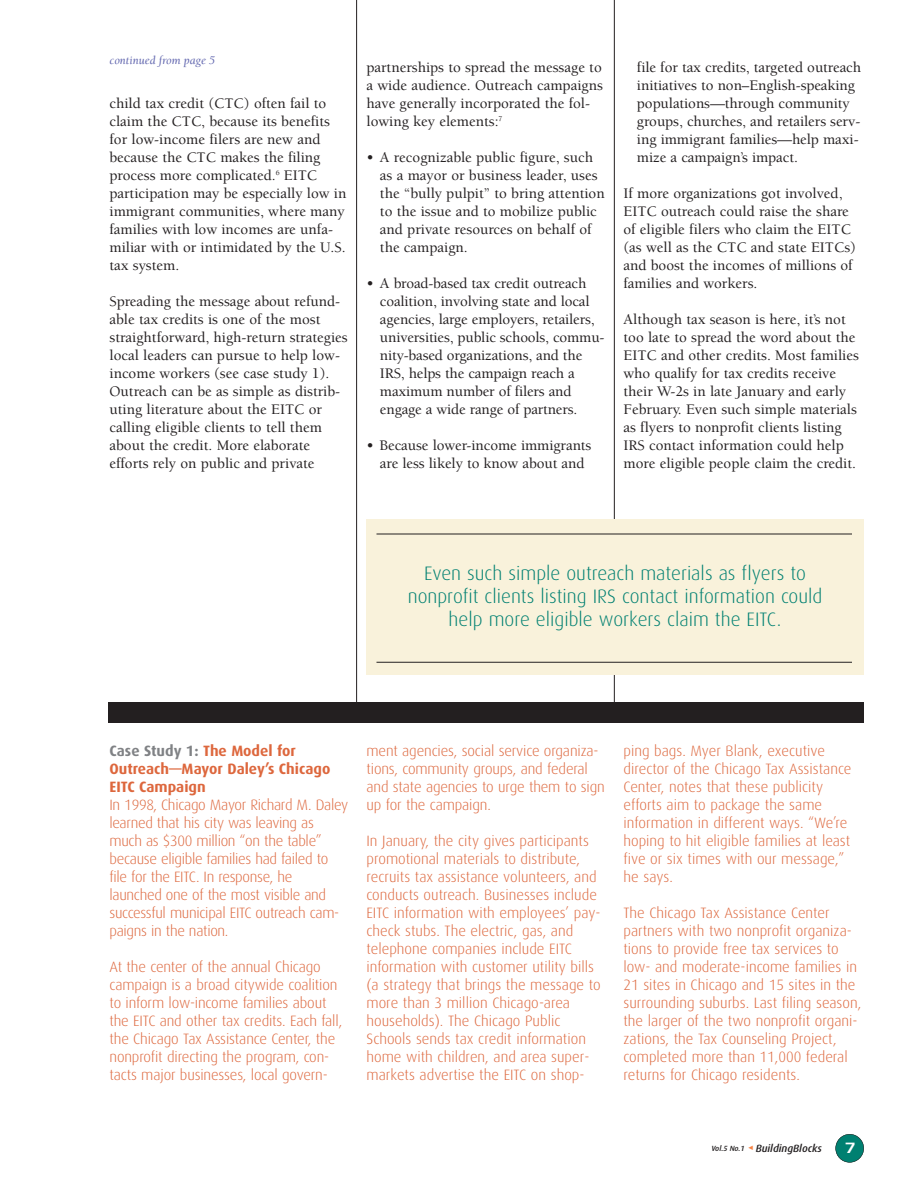
<style>
.page{position:relative;width:918px;height:1188px;background:#fff}
.page>*{position:absolute;margin:0;border:0;box-sizing:border-box;transform-origin:0 0}
.t1{font:300 19.5px/23.4px "Dax";color:#008071;text-align:center}
.t2{font:500 15px/18px "Berkeley";color:#231f20}
.t3{font:300 15px/18px "Dax";color:#dd673d}
.t4{font:300 15px/18px "Dax";letter-spacing:-.02em;color:#dd673d}
.t5{font:700 15px/18px "Dax";color:#dd673d}
.t6{font:700 expanded 14.85px "Zurich BT";color:#fff}
.t7{font:italic 12px "Berkeley";color:#6267af}
.t8{font:italic 500 10.5px "Dax";color:#231f20}
.t9{font:italic 500 7.5px "Dax";color:#231f20}
.s1{color:#808285}
</style>
<div class="page">
<hr style="left:614px;top:0;width:1px;height:702px;background:#231f20">
<hr style="left:356px;top:0;width:1px;height:702px;background:#231f20">
<div style="left:836px;top:1134px;width:28px;height:28px;background:#008071;border-radius:50%"></div>
<div style="left:835px;top:1134px;width:29px;height:29px;border:1px solid #231f20;border-radius:50%"></div>
<div style="left:108px;top:702px;width:756px;height:21px;background:#231f20"></div>
<div style="left:366px;top:520px;width:498px;height:155px;background:#f9f2db"></div>
<hr style="left:376px;top:534px;width:476px;height:1px;background:#231f20">
<hr style="left:376px;top:662px;width:476px;height:1px;background:#231f20">
<p class="t7" style="left:110px;top:55px;width:107px">continued from page 5</p>
<p class="t2" style="left:110px;top:96px;width:238px">child tax credit (CTC) often fail to claim the CTC, because its benefits for low-income filers are new and because the CTC makes the filing process more complicated.<sup>6</sup> EITC participation may be especially low in immigrant communities, where many families with low incomes are unfa&shy;miliar with or intimidated by the U.S. tax system.</p>
<p class="t2" style="left:110px;top:294px;width:240px">Spreading the message about refund&shy;able tax credits is one of the most straightforward, high-return strategies local leaders can pursue to help low&shy;income workers (see case study 1).<br>Outreach can be as simple as distrib&shy;uting literature about the EITC or calling eligible clients to tell them about the credit. More elaborate efforts rely on public and private</p>
<p class="t2" style="left:367px;top:60px;width:238px">partnerships to spread the message to a wide audience. Outreach campaigns have generally incorporated the fol&shy;lowing key elements:<sup>7</sup></p>
<p class="t2" style="left:380px;top:150px;width:226px;text-indent:-14px">• A recognizable public figure, such as a mayor or business leader, uses the “bully pulpit” to bring attention to the issue and to mobilize public and private resources on behalf of the campaign.</p>
<p class="t2" style="left:380px;top:276px;width:226px;text-indent:-14px">• A broad-based tax credit outreach coalition, involving state and local agencies, large employers, retailers, universities, public schools, commu&shy;nity-based organizations, and the IRS, helps the campaign reach a maximum number of filers and engage a wide range of partners.</p>
<p class="t2" style="left:366px;top:438px;width:226px;text-align:center">• Because lower-income immigrants are less likely to know about and</p>
<p class="t2" style="left:637px;top:60px;width:226px">file for tax credits, targeted outreach initiatives to non–English-speaking populations—through community groups, churches, and retailers serv&shy;ing immigrant families—help maxi&shy;mize a campaign’s impact.</p>
<p class="t2" style="left:623px;top:186px;width:234px">If more organizations got involved, EITC outreach could raise the share of eligible filers who claim the EITC (as well as the CTC and state EITCs) and boost the incomes of millions of families and workers.</p>
<p class="t2" style="left:623px;top:312px;width:237px">Although tax season is here, it’s not too late to spread the word about the EITC and other credits. Most families who qualify for tax credits receive their W-2s in late January and early February. Even such simple materials as flyers to nonprofit clients listing IRS contact information could help more eligible people claim the credit.</p>
<h1 class="t1" style="left:408px;top:562px;width:416px">Even such simple outreach materials as flyers to nonprofit clients listing IRS contact information could help more eligible workers claim the EITC.</h1>
<p class="t5" style="left:110px;top:742px;width:222px"><span class="s1">Case Study 1:</span> The Model for<br>Outreach—Mayor Daley’s Chicago<br>EITC Campaign</p>
<p class="t4" style="left:110px;top:796px;width:240px">In 1998, Chicago Mayor Richard M. Daley learned that his city was leaving as much as $300 million “on the table” because eligible families had failed to file for the EITC. In response, he launched one of the most visible and successful municipal EITC outreach cam&shy;paigns in the nation.</p>
<p class="t3" style="left:110px;top:958px;width:234px">At the center of the annual Chicago campaign is a broad citywide coalition to inform low-income families about the EITC and other tax credits. Each fall, the Chicago Tax Assistance Center, the nonprofit directing the program, con&shy;tacts major businesses, local govern-</p>
<p class="t3" style="left:366px;top:742px;width:240px">ment agencies, social service organiza&shy;tions, community groups, and federal and state agencies to urge them to sign up for the campaign.</p>
<p class="t3" style="left:366px;top:832px;width:236px">In January, the city gives participants promotional materials to distribute, recruits tax assistance volunteers, and conducts outreach. Businesses include EITC information with employees’ pay&shy;check stubs. The electric, gas, and telephone companies include EITC information with customer utility bills (a strategy that brings the message to more than 3 million Chicago-area households). The Chicago Public Schools sends tax credit information home with children, and area super&shy;markets advertise the EITC on shop-</p>
<p class="t3" style="left:623px;top:742px;width:229px">ping bags. Myer Blank, executive director of the Chicago Tax Assistance<br>Center, notes that these publicity efforts aim to package the same information in different ways. “We’re hoping to hit eligible families at least five or six times with our message,” he says.</p>
<p class="t3" style="left:623px;top:904px;width:239px">The Chicago Tax Assistance Center partners with two nonprofit organiza&shy;tions to provide free tax services to low- and moderate-income families in 21 sites in Chicago and 15 sites in the surrounding suburbs. Last filing season, the larger of the two nonprofit organi&shy;zations, the Tax Counseling Project, completed more than 11,000 federal returns for Chicago residents.</p>
<p class="t9" style="left:711px;top:1145px;width:43px">Vol.5 No.1 <sup>-</sup></p>
<p class="t8" style="left:756px;top:1145px;width:68px">BuildingBlocks</p>
<p class="t6" style="left:845px;top:1143px;width:12px">7</p>
</div>
